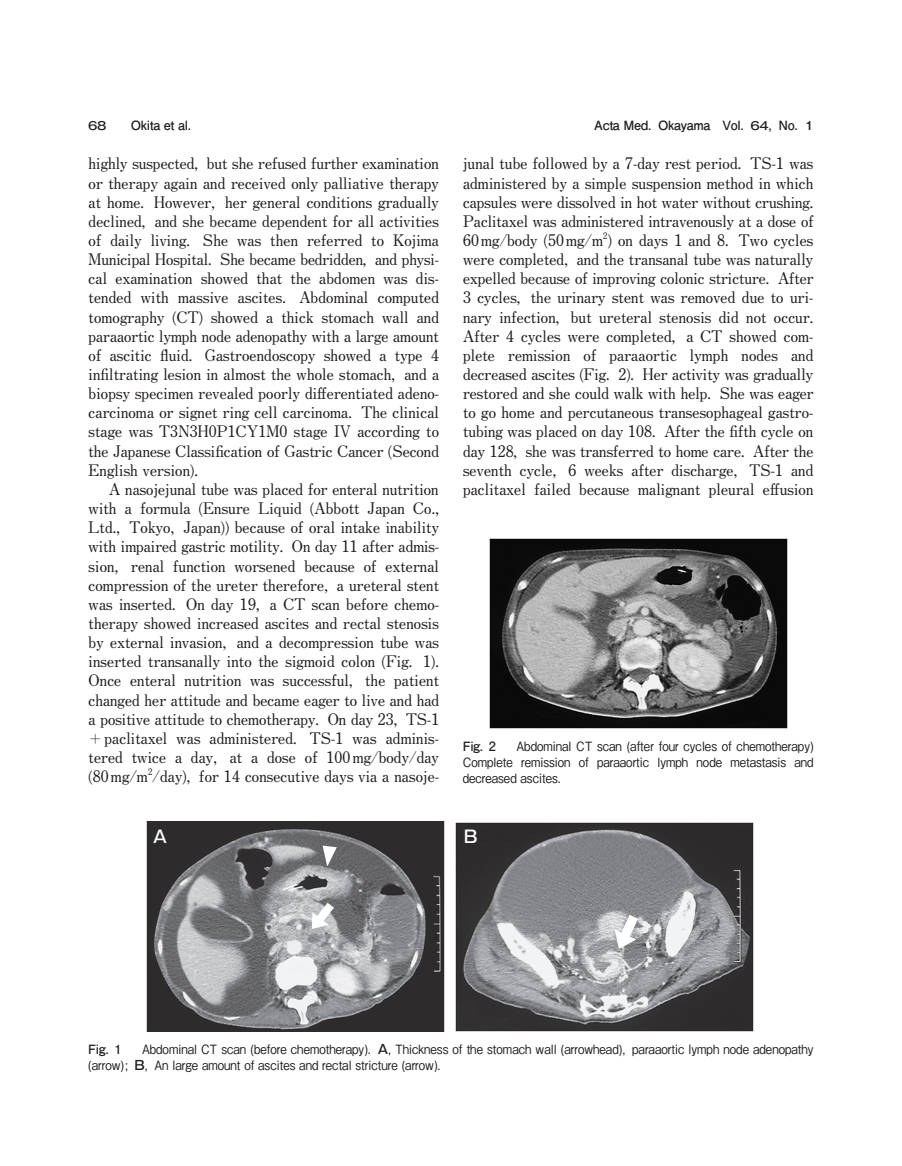
<style>
.page{position:relative;width:902px;height:1166px;background:#fff}
.page>*{position:absolute;margin:0;border:0;box-sizing:border-box;transform-origin:0 0}
.t1{font:500 16.95px "Gothic MB101 Pr 5";color:#fff}
.t2{font:700 15.9px/19.2px "Futo Min A101 Pr 5";letter-spacing:-.03em;color:#231f20;text-align:justify}
._10_-_別組_図_表題{font:500 12.75px/15.9px "Gothic BBB Pr 5";color:#231f20;text-align:justify;scale:.9 1}
._07_-_トップ_柱文字{font:700 12.75px "Futo Go B101 Pr 5";letter-spacing:-.03em;color:#231f20}
._10_-_別組_図_表題-2{font:700 12.75px "Futo Go B101 Pr 5";letter-spacing:-.03em;color:#231f20}
.t3{font:500 11.25px "Gothic MB101 Pr 5";color:#231f20;scale:1.1 1}
.s1{font-family:"Gothic MB101 Pr 5";font-weight:500;font-size:11.25px}
.s2{font-family:"indd hoso minchou";font-weight:400}
.s3{font-family:"indd hoso minchou";font-weight:400;font-size:14.4px}
.s4{font-family:"Gothic MB101 Pr 5"}
</style>
<div class="page">
<img style="left:489px;top:538px;width:298px;height:190px">
<img style="left:147px;top:821px;width:297px;height:210px">
<img style="left:455px;top:822px;width:298px;height:209px">
<svg style="left:312px;top:902px;width:22px;height:26px"></svg>
<svg style="left:322px;top:845px;width:15px;height:21px"></svg>
<svg style="left:614px;top:914px;width:24px;height:34px"></svg>
<p class="t3" style="left:88px;top:117px;width:18px">68</p>
<p class="_07_-_トップ_柱文字" style="left:131px;top:115px;width:62px">Okita et al.</p>
<p class="_07_-_トップ_柱文字" style="left:594px;top:115px;width:221px">Acta Med. Okayama Vol. <span class="s1">64</span>, No. <span class="s1">1</span></p>
<p class="t2" style="left:88px;top:152px;width:352px">highly suspected, but she refused further examination or therapy again and received only palliative therapy at home. However, her general conditions gradually declined, and she became dependent for all activities of daily living. She was then referred to Kojima Municipal Hospital. She became bedridden, and physi&shy;cal examination showed that the abdomen was dis&shy;tended with massive ascites. Abdominal computed tomography (CT) showed a thick stomach wall and paraaortic lymph node adenopathy with a large amount of ascitic fluid. Gastroendoscopy showed a type 4 infiltrating lesion in almost the whole stomach, and a biopsy specimen revealed poorly differentiated adeno&shy;carcinoma or signet ring cell carcinoma. The clinical stage was T3N3H0P1CY1M0 stage IV according to the Japanese Classification of Gastric Cancer (Second English version).</p>
<p class="t2" style="left:88px;top:478px;width:353px;text-indent:21px">A nasojejunal tube was placed for enteral nutrition with a formula (Ensure Liquid (Abbott Japan Co., Ltd., Tokyo, Japan)) because of oral intake inability with impaired gastric motility. On day 11 after admis&shy;sion, renal function worsened because of external compression of the ureter therefore, a ureteral stent was inserted. On day 19, a CT scan before chemo&shy;therapy showed increased ascites and rectal stenosis by external invasion, and a decompression tube was inserted transanally into the sigmoid colon (Fig. 1).<br>Once enteral nutrition was successful, the patient changed her attitude and became eager to live and had a positive attitude to chemotherapy. On day 23, TS<span class="s2">-</span>1<span class="s3">＋</span>paclitaxel was administered. TS<span class="s2">-</span>1 was adminis&shy;tered twice a day, at a dose of 100mg<span class="s2">/</span>body<span class="s2">/</span>day (80mg<span class="s2">/</span>m<sup>2</sup><span class="s2">/</span>day), for 14 consecutive days via a nasoje<span class="s2">-</span></p>
<p class="t2" style="left:462px;top:152px;width:353px">junal tube followed by a 7<span class="s2">-</span>day rest period. TS<span class="s2">-</span>1 was administered by a simple suspension method in which capsules were dissolved in hot water without crushing.<br>Paclitaxel was administered intravenously at a dose of 60mg<span class="s2">/</span>body (50mg<span class="s2">/</span>m<sup>2</sup>) on days 1 and 8. Two cycles were completed, and the transanal tube was naturally expelled because of improving colonic stricture. After 3 cycles, the urinary stent was removed due to uri&shy;nary infection, but ureteral stenosis did not occur.<br>After 4 cycles were completed, a CT showed com&shy;plete remission of paraaortic lymph nodes and decreased ascites (Fig. 2). Her activity was gradually restored and she could walk with help. She was eager to go home and percutaneous transesophageal gastro&shy;tubing was placed on day 108. After the fifth cycle on day 128, she was transferred to home care. After the seventh cycle, 6 weeks after discharge, TS<span class="s2">-</span>1 and paclitaxel failed because malignant pleural effusion</p>
<p class="_10_-_別組_図_表題-2" style="left:462px;top:735px;width:35px">Fig. 2</p>
<p class="_10_-_別組_図_表題" style="left:462px;top:736px;width:391px;text-indent:54px">Abdominal CT scan (after four cycles of chemotherapy)<br>Complete remission of paraaortic lymph node metastasis and decreased ascites.</p>
<p class="t1" style="left:153px;top:821px;width:15px">A</p>
<p class="t1" style="left:464px;top:821px;width:15px">B</p>
<p class="_10_-_別組_図_表題" style="left:88px;top:1039px;width:807px;text-indent:54px">Abdominal CT scan (before chemotherapy). <span class="s4">A</span>, Thickness of the stomach wall (arrowhead), paraaortic lymph node adenopathy (arrow); <span class="s4">B</span>, An large amount of ascites and rectal stricture (arrow).</p>
<p class="_10_-_別組_図_表題-2" style="left:88px;top:1038px;width:35px">Fig. 1</p>
</div>
